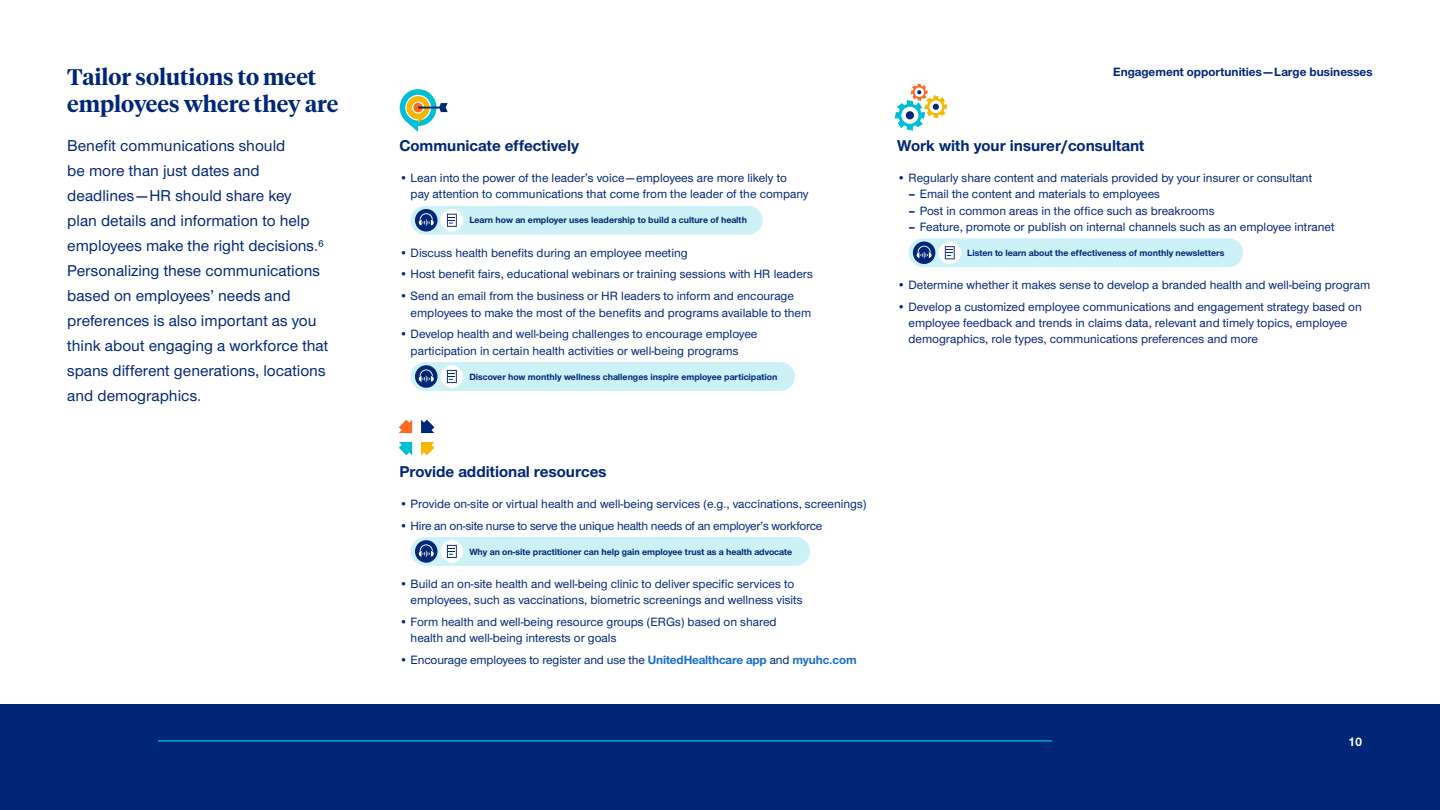
<style>
.page{position:relative;width:1440px;height:810px;background:#fff}
.page>*{position:absolute;margin:0;border:0;box-sizing:border-box;transform-origin:0 0}
.t1{font:600 22.5px/27px "UHC Serif Headline";color:#002677}
.t2{font:500 16.25px/25px "UHC Sans";color:#002677}
.t3{font:700 16.25px "UHC Sans";color:#002677}
.t4{font:500 12.5px/16.2px "UHC Sans";color:#002677}
.t5{font:500 12.5px "UHC Sans";letter-spacing:-.02em;color:#002677}
.t6{font:700 12.5px "UHC Sans";color:#002677}
.t7{font:700 12.5px "UHC Sans";color:#fff}
.t8{font:700 9.38px "UHC Sans";color:#002677}
.s1{font-weight:700}
.s2{font-weight:700;color:#196ecf}
</style>
<div class="page">
<div style="left:0;top:704px;width:1440px;height:106px;background:#002677"></div>
<svg style="left:400px;top:89px;width:48px;height:43px"></svg>
<svg style="left:895px;top:84px;width:52px;height:47px"></svg>
<svg style="left:421px;top:420px;width:13px;height:13px"></svg>
<svg style="left:399px;top:420px;width:13px;height:13px"></svg>
<svg style="left:421px;top:442px;width:13px;height:13px"></svg>
<svg style="left:399px;top:442px;width:13px;height:13px"></svg>
<hr style="left:158px;top:740px;width:894px;height:1px;background:#00bed5">
<div style="left:411px;top:206px;width:352px;height:29px;background:#ccf2f7;border-radius:14px"></div>
<div style="left:441px;top:209px;width:22px;height:23px;background:#fff;border-radius:50%"></div>
<svg style="left:447px;top:214px;width:10px;height:13px"></svg>
<svg style="left:415px;top:209px;width:23px;height:23px"></svg>
<svg style="left:419px;top:213px;width:15px;height:13px"></svg>
<div style="left:411px;top:362px;width:384px;height:29px;background:#ccf2f7;border-radius:14px"></div>
<div style="left:441px;top:365px;width:22px;height:23px;background:#fff;border-radius:50%"></div>
<svg style="left:447px;top:370px;width:10px;height:13px"></svg>
<svg style="left:415px;top:365px;width:23px;height:23px"></svg>
<svg style="left:419px;top:369px;width:15px;height:13px"></svg>
<div style="left:411px;top:537px;width:399px;height:29px;background:#ccf2f7;border-radius:14px"></div>
<div style="left:441px;top:540px;width:22px;height:23px;background:#fff;border-radius:50%"></div>
<svg style="left:447px;top:545px;width:10px;height:13px"></svg>
<svg style="left:415px;top:540px;width:23px;height:23px"></svg>
<svg style="left:419px;top:544px;width:15px;height:13px"></svg>
<div style="left:909px;top:238px;width:334px;height:29px;background:#ccf2f7;border-radius:14px"></div>
<div style="left:939px;top:242px;width:22px;height:22px;background:#fff;border-radius:50%"></div>
<svg style="left:945px;top:246px;width:10px;height:13px"></svg>
<div style="left:913px;top:242px;width:22px;height:22px;background:#002677;border-radius:50%"></div>
<svg style="left:917px;top:246px;width:15px;height:12px"></svg>
<h1 class="t1" style="left:67px;top:63px;width:273px">Tailor solutions to meet employees where they are</h1>
<p class="t2" style="left:67px;top:132px;width:263px">Benefit communications should<br>be more than just dates and deadlines—HR should share key<br>plan details and information to help employees make the right decisions.⁶<br>Personalizing these communications based on employees’ needs and preferences is also important as you think about engaging a workforce that spans different generations, locations and demographics.</p>
<h2 class="t3" style="left:399px;top:135px;width:181px">Communicate effectively</h2>
<p class="t4" style="left:411px;top:169px;width:399px;text-indent:-11px">• Lean into the power of the leader’s voice—employees are more likely to pay attention to communications that come from the leader of the company</p>
<p class="t8" style="left:469px;top:214px;width:279px">Learn how an employer uses leadership to build a culture of health</p>
<p class="t4" style="left:399px;top:244px;width:290px">• Discuss health benefits during an employee meeting</p>
<p class="t4" style="left:399px;top:266px;width:415px">• Host benefit fairs, educational webinars or training sessions with HR leaders</p>
<p class="t4" style="left:411px;top:287px;width:402px;text-indent:-11px">• Send an email from the business or HR leaders to inform and encourage employees to make the most of the benefits and programs available to them</p>
<p class="t4" style="left:411px;top:326px;width:348px;text-indent:-11px">• Develop health and well-being challenges to encourage employee participation in certain health activities or well-being programs</p>
<p class="t8" style="left:469px;top:370px;width:309px">Discover how monthly wellness challenges inspire employee participation</p>
<p class="t6" style="left:1113px;top:63px;width:261px">Engagement opportunities—Large businesses</p>
<h2 class="t3" style="left:897px;top:135px;width:249px">Work with your insurer/consultant</h2>
<p class="t4" style="left:897px;top:169px;width:416px">• Regularly share content and materials provided by your insurer or consultant</p>
<p class="t4" style="left:909px;top:186px;width:253px"><span class="s1">–</span> Email the content and materials to employees</p>
<p class="t4" style="left:909px;top:202px;width:307px"><span class="s1">–</span> Post in common areas in the office such as breakrooms</p>
<p class="t4" style="left:909px;top:218px;width:428px"><span class="s1">–</span> Feature, promote or publish on internal channels such as an employee intranet</p>
<p class="t8" style="left:967px;top:246px;width:259px">Listen to learn about the effectiveness of monthly newsletters</p>
<p class="t4" style="left:897px;top:276px;width:474px">• Determine whether it makes sense to develop a branded health and well-being program</p>
<p class="t4" style="left:909px;top:298px;width:455px;text-indent:-11px">• Develop a customized employee communications and engagement strategy based on employee feedback and trends in claims data, relevant and timely topics, employee demographics, role types, communications preferences and more</p>
<h2 class="t3" style="left:399px;top:461px;width:209px">Provide additional resources</h2>
<p class="t4" style="left:399px;top:495px;width:469px">• Provide on-site or virtual health and well-being services (e.g., vaccinations, screenings)</p>
<p class="t5" style="left:399px;top:517px;width:425px">• Hire an on-site nurse to serve the unique health needs of an employer’s workforce</p>
<p class="t8" style="left:469px;top:545px;width:324px">Why an on-site practitioner can help gain employee trust as a health advocate</p>
<p class="t4" style="left:411px;top:575px;width:394px;text-indent:-11px">• Build an on-site health and well-being clinic to deliver specific services to employees, such as vaccinations, biometric screenings and wellness visits</p>
<p class="t4" style="left:411px;top:613px;width:367px;text-indent:-11px">• Form health and well-being resource groups (ERGs) based on shared health and well-being interests or goals</p>
<p class="t4" style="left:399px;top:651px;width:459px">• Encourage employees to register and use the <span class="s2">UnitedHealthcare app</span> and <span class="s2">myuhc.com</span></p>
<p class="t7" style="left:1348px;top:733px;width:16px">10</p>
</div>
